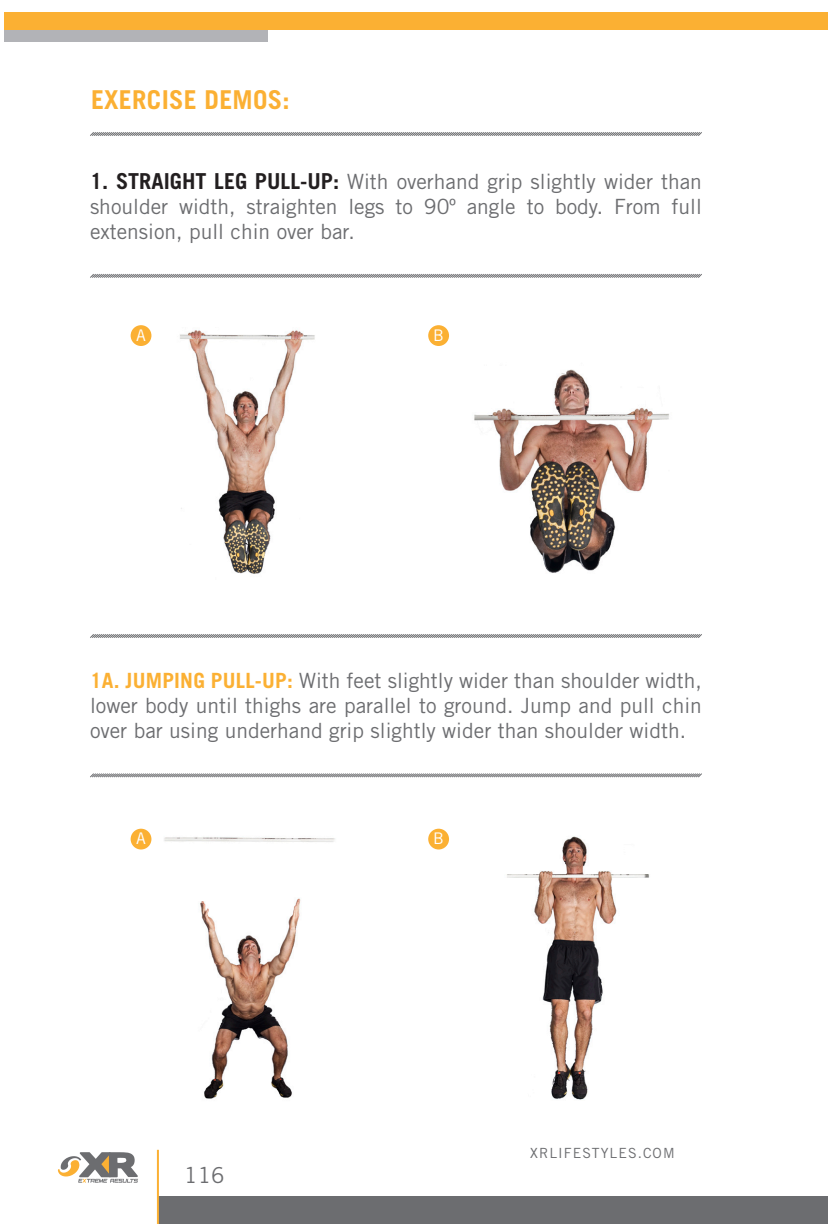
<style>
.page{position:relative;width:828px;height:1224px;background:#fff}
.page>*{position:absolute;margin:0;border:0;box-sizing:border-box;transform-origin:0 0}
.t1{font:700 26px "Trade Gothic LT Std";letter-spacing:.01em;color:#fbb033}
.t2{font:22px "Trade Gothic LT Std";color:#6c6d70}
.t3{font:21px/25.2px "Trade Gothic LT Std";color:#6c6d70;text-align:justify}
.t4{font:16px "Trade Gothic LT Std";color:#fff}
.t5{font:14px "Trade Gothic LT Std";letter-spacing:.075em;color:#6c6d70}
.s1{font-weight:700;font-size:22px;color:#231f20}
.s2{font-weight:700;color:#fbb033}
</style>
<div class="page">
<svg style="left:90px;top:132px;width:612px;height:4px;background:#a4a5a7"></svg>
<div style="left:4px;top:24px;width:264px;height:18px;background:#b2b3b7"></div>
<div style="left:4px;top:12px;width:824px;height:18px;background:#fbb033"></div>
<div style="left:158px;top:1196px;width:670px;height:28px;background:#6c6d70"></div>
<svg style="left:58px;top:1152px;width:80px;height:31px"></svg>
<hr style="left:157px;top:1150px;width:2px;height:74px;background:#fbb033">
<svg style="left:90px;top:274px;width:612px;height:4px;background:#a6a6a8"></svg>
<svg style="left:90px;top:773px;width:612px;height:5px"></svg>
<img style="left:130px;top:828px;width:205px;height:271px">
<img style="left:446px;top:832px;width:203px;height:268px">
<div style="left:131px;top:829px;width:20px;height:21px;background:#fbb033;border-radius:50%"></div>
<div style="left:428px;top:829px;width:21px;height:21px;background:#fbb033;border-radius:50%"></div>
<svg style="left:90px;top:634px;width:612px;height:4px;background:#a4a5a7"></svg>
<img style="left:130px;top:327px;width:185px;height:247px">
<img style="left:446px;top:339px;width:223px;height:234px">
<div style="left:131px;top:325px;width:20px;height:21px;background:#fbb033;border-radius:50%"></div>
<div style="left:428px;top:325px;width:21px;height:21px;background:#fbb033;border-radius:50%"></div>
<p class="t1" style="left:91px;top:84px;width:200px">EXERCISE DEMOS:</p>
<p class="t3" style="left:90px;top:169px;width:613px"><span class="s1">1. STRAIGHT LEG PULL-UP:</span> With overhand grip slightly wider than shoulder width, straighten legs to 90º angle to body. From full extension, pull chin over bar.</p>
<p class="t4" style="left:136px;top:325px;width:11px">A</p>
<p class="t4" style="left:433px;top:325px;width:12px">B</p>
<p class="t3" style="left:90px;top:667px;width:614px"><span class="s2">1A. JUMPING PULL-UP:</span> With feet slightly wider than shoulder width, lower body until thighs are parallel to ground. Jump and pull chin over bar using underhand grip slightly wider than shoulder width.</p>
<p class="t4" style="left:136px;top:829px;width:11px">A</p>
<p class="t4" style="left:433px;top:829px;width:12px">B</p>
<p class="t2" style="left:184px;top:1162px;width:42px">116</p>
<p class="t5" style="left:530px;top:1144px;width:146px">XRLIFESTYLES.COM</p>
</div>
